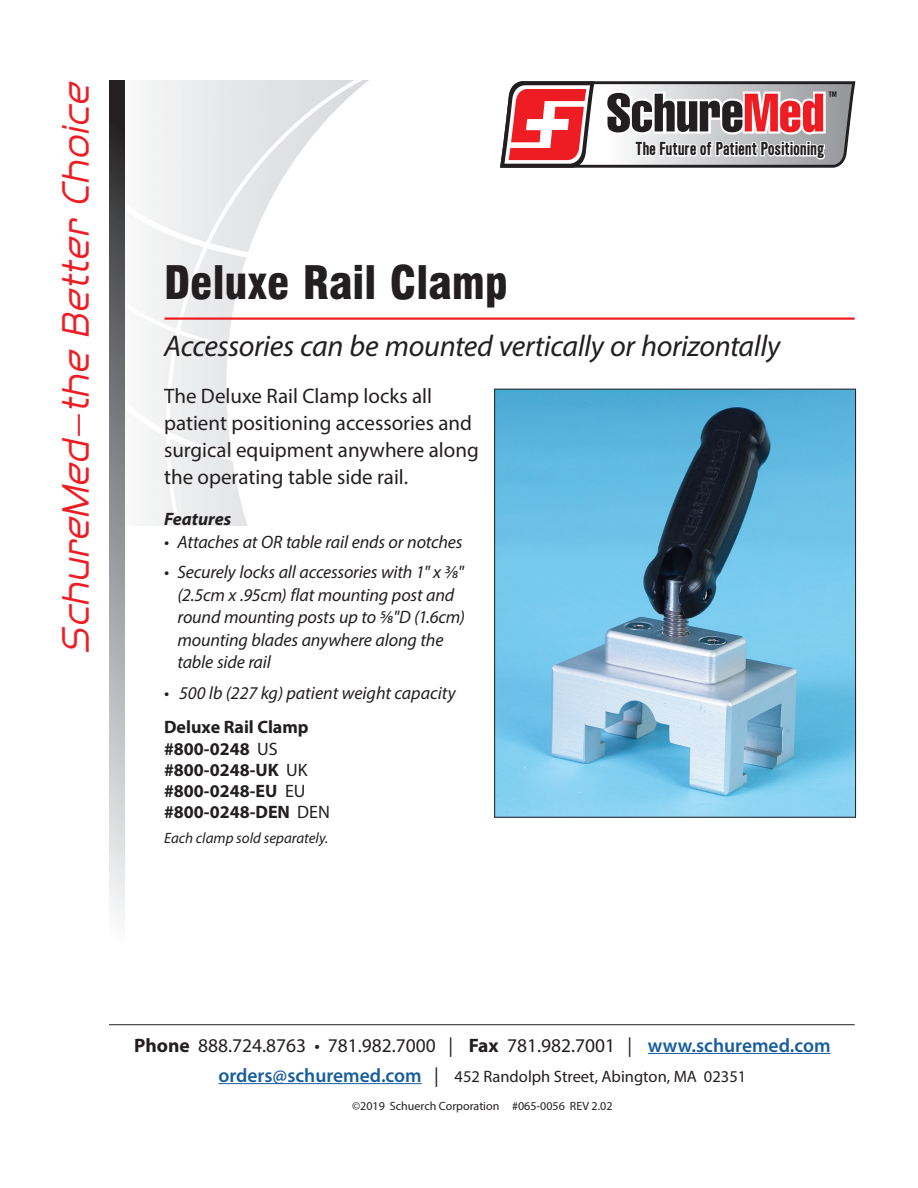
<style>
.page{position:relative;width:918px;height:1188px;background:#fff}
.page>*{position:absolute;margin:0;border:0;box-sizing:border-box;transform-origin:0 0}
.t1{font:900 45px "Corporate Condensed";color:#231f20}
.t2{font:italic 39px "Silverfork";color:#ee1d23}
.t3{font:italic 30px "Myriad Pro";letter-spacing:-.01em;color:#231f20}
.t4{font:21px/27px "Myriad Pro";color:#231f20}
.t5{font:19.5px "Myriad Pro";color:#231f20}
.t6{font:italic 18px/22.5px "Myriad Pro";letter-spacing:-.01em;color:#231f20}
.t7{font:700 18px/21.1px "Myriad Pro";color:#231f20}
.t8{font:italic 700 18px "Myriad Pro";color:#231f20}
.t9{font:700 16.65px "Simple Type";letter-spacing:.01em;color:#231f20}
.t10{font:16.5px "Myriad Pro";color:#231f20}
.t11{font:italic 15px "Myriad Pro";color:#231f20}
.t12{font:12px "Myriad Pro";color:#231f20}
.s1{font-weight:400}
.s2{font-weight:700}
.s3{font-weight:600;color:#175d9e}
.s4{font-weight:600;font-size:19.5px;color:#175d9e}
.s5{font-size:19.5px}
</style>
<div class="page">
<img style="left:144px;top:81px;width:224px;height:445px">
<div style="left:109px;top:81px;width:16px;height:910px;background:linear-gradient(to bottom,#212022,#fff)"></div>
<hr style="left:165px;top:317px;width:690px;height:3px;background:#ee1d23">
<svg style="left:109px;top:1025px;width:746px;height:60px"></svg>
<hr style="left:648px;top:1053px;width:183px;height:1px;background:#175d9e">
<hr style="left:218px;top:1083px;width:204px;height:1px;background:#175d9e">
<hr style="left:109px;top:1024px;width:746px;height:1px;background:#231f20">
<img style="left:496px;top:391px;width:358px;height:425px">
<div style="left:494px;top:389px;width:362px;height:429px;border:1px solid #231f20"></div>
<svg style="left:500px;top:81px;width:355px;height:87px"></svg>
<h2 class="t2" style="left:53px;top:654px;width:574px;rotate:-90deg">SchureMed–the Better Choice</h2>
<p class="t9" style="left:636px;top:138px;width:190px">The Future of Patient Positioning</p>
<h1 class="t1" style="left:164px;top:256px;width:345px">Deluxe Rail Clamp</h1>
<h3 class="t3" style="left:164px;top:327px;width:618px">Accessories can be mounted vertically or horizontally</h3>
<p class="t4" style="left:164px;top:382px;width:316px">The Deluxe Rail Clamp locks all patient positioning accessories and surgical equipment anywhere along the operating table side rail.</p>
<p class="t8" style="left:164px;top:508px;width:69px">Features</p>
<p class="t6" style="left:164px;top:530px;width:300px">• Attaches at OR table rail ends or notches</p>
<p class="t6" style="left:178px;top:561px;width:289px;text-indent:-14px">• Securely locks all accessories with 1" x 3/8" (2.5cm x .95cm) flat mounting post and round mounting posts up to 5/8"D (1.6cm) mounting blades anywhere along the table side rail</p>
<p class="t6" style="left:164px;top:681px;width:293px">• 500 lb (227 kg) patient weight capacity</p>
<p class="t7" style="left:164px;top:716px;width:167px">Deluxe Rail Clamp #800-0248 <span class="s1">US </span>#800-0248-UK <span class="s1">UK </span>#800-0248-EU <span class="s1">EU </span>#800-0248-DEN <span class="s1">DEN</span></p>
<p class="t11" style="left:164px;top:829px;width:166px">Each clamp sold separately.</p>
<p class="t5" style="left:134px;top:1033px;width:698px"><span class="s2">Phone</span> 888.724.8763 • 781.982.7000 | <span class="s2">Fax</span> 781.982.7001 | <span class="s3">www.schuremed.com</span></p>
<p class="t10" style="left:218px;top:1066px;width:529px"><span class="s4">orders@schuremed.com</span> <span class="s5">|</span> 452 Randolph Street, Abington, MA 02351</p>
<p class="t12" style="left:352px;top:1099px;width:262px">©2019 Schuerch Corporation #065-0056 REV 2.02</p>
</div>
